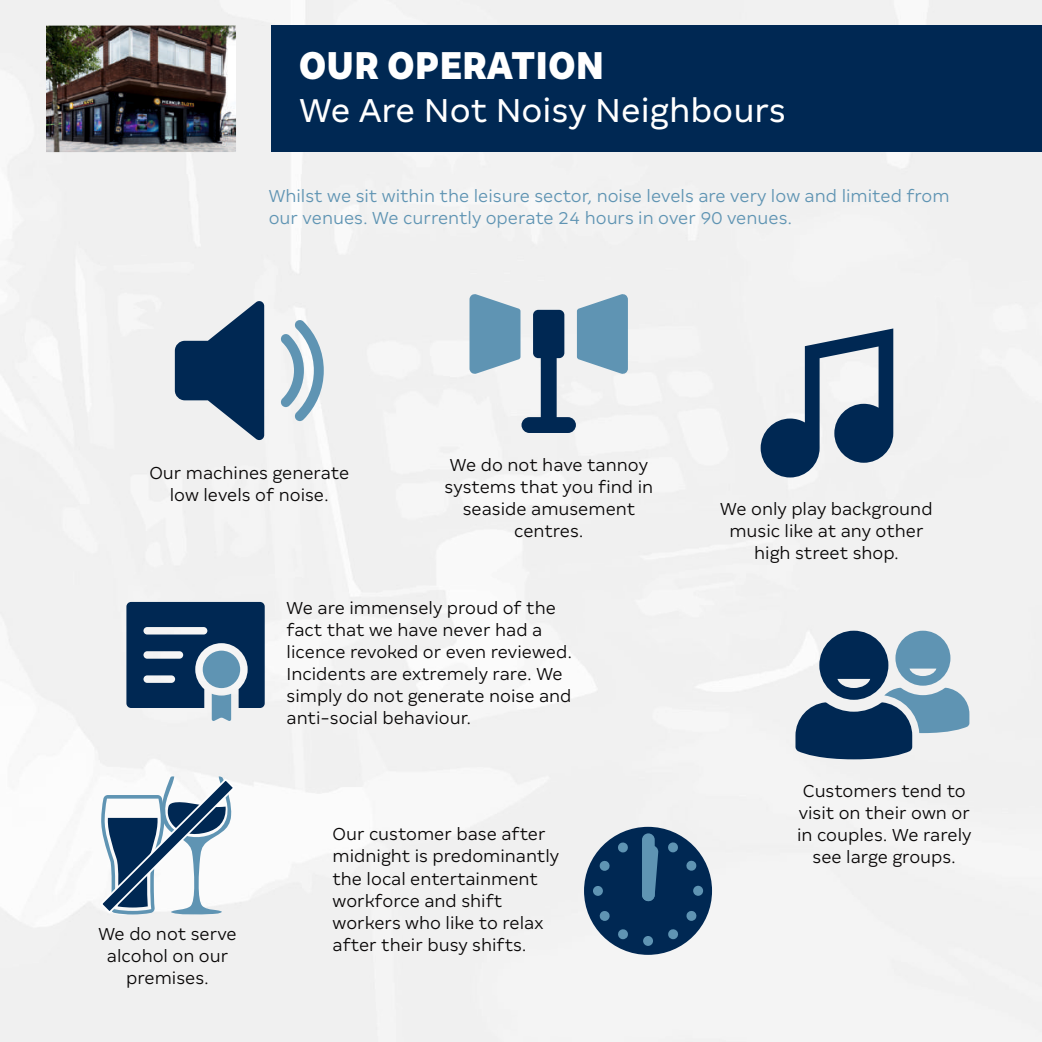
<style>
.page{position:relative;width:1042px;height:1042px;background:#f1f1f1}
.page>*{position:absolute;margin:0;border:0;box-sizing:border-box;transform-origin:0 0}
.t1{font:900 condensed 43.05px "Merkur Sans";color:#fff}
.t2{font:36.75px "Merkur Sans";color:#fff}
.t3{font:300 19.25px/22.1px "Merkur Sans";color:#080606;text-align:center}
.t4{font:300 19.25px/22.1px "Merkur Sans";color:#5f94b3}
</style>
<div class="page">
<div style="left:271px;top:25px;width:771px;height:127px;background:#002853"></div>
<svg style="left:175px;top:301px;width:89px;height:139px"></svg>
<svg style="left:280px;top:319px;width:44px;height:102px"></svg>
<svg style="left:760px;top:328px;width:133px;height:149px"></svg>
<svg style="left:795px;top:631px;width:174px;height:128px"></svg>
<svg style="left:469px;top:294px;width:159px;height:139px"></svg>
<svg style="left:126px;top:602px;width:139px;height:119px"></svg>
<div style="left:584px;top:827px;width:128px;height:128px;background:#002853;border-radius:50%"></div>
<svg style="left:618px;top:929px;width:10px;height:10px"></svg>
<svg style="left:618px;top:842px;width:10px;height:10px"></svg>
<svg style="left:599px;top:861px;width:11px;height:10px"></svg>
<svg style="left:599px;top:911px;width:11px;height:10px"></svg>
<div style="left:593px;top:886px;width:10px;height:10px;background:#5f94b3;border-radius:50%"></div>
<div style="left:643px;top:936px;width:10px;height:10px;background:#5f94b3;border-radius:50%"></div>
<svg style="left:686px;top:911px;width:11px;height:10px"></svg>
<div style="left:693px;top:886px;width:10px;height:10px;background:#5f94b3;border-radius:5px"></div>
<svg style="left:668px;top:842px;width:10px;height:10px"></svg>
<svg style="left:668px;top:929px;width:10px;height:10px"></svg>
<svg style="left:686px;top:860px;width:11px;height:10px"></svg>
<div style="left:642px;top:833px;width:13px;height:68px;background:#5f94b3;border-radius:6px"></div>
<svg style="left:642px;top:845px;width:16px;height:56px"></svg>
<img style="left:46px;top:26px;width:190px;height:126px">
<svg style="left:99px;top:776px;width:137px;height:139px"></svg>
<h1 class="t1" style="left:299px;top:50px;width:307px">OUR OPERATION</h1>
<h2 class="t2" style="left:299px;top:97px;width:488px">We Are Not Noisy Neighbours</h2>
<p class="t4" style="left:269px;top:186px;width:682px">Whilst we sit within the leisure sector, noise levels are very low and limited from our venues. We currently operate 24 hours in over 90 venues.</p>
<p class="t3" style="left:149px;top:463px;width:201px">Our machines generate low levels of noise.</p>
<p class="t3" style="left:445px;top:455px;width:210px">We do not have tannoy systems that you find in seaside amusement centres.</p>
<p class="t3" style="left:98px;top:924px;width:140px">We do not serve alcohol on our premises.</p>
<p class="t3" style="left:287px;top:598px;width:287px;text-align:left">We are immensely proud of the fact that we have never had a licence revoked or even reviewed.<br>Incidents are extremely rare. We simply do not generate noise and anti-social behaviour.</p>
<p class="t3" style="left:332px;top:825px;width:228px;text-align:left">Our customer base after midnight is predominantly the local entertainment workforce and shift workers who like to relax after their busy shifts.</p>
<p class="t3" style="left:720px;top:500px;width:214px">We only play background music like at any other high street shop.</p>
<p class="t3" style="left:797px;top:781px;width:176px">Customers tend to visit on their own or in couples. We rarely see large groups.</p>
</div>
